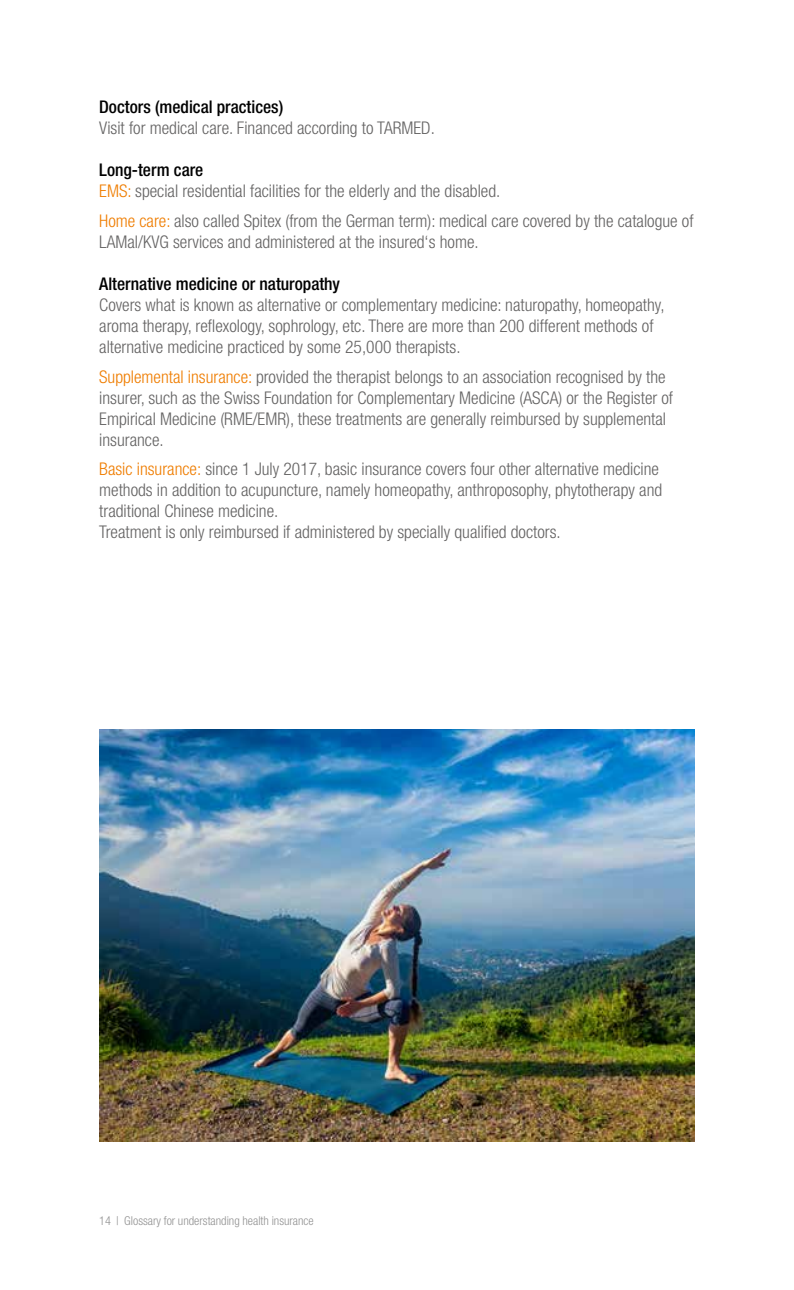
<style>
.page{position:relative;width:794px;height:1290px;background:#fff}
.page>*{position:absolute;margin:0;border:0;box-sizing:border-box;transform-origin:0 0}
.t1{font:300 condensed 17.5px/21px "Helvetica Neue LT";color:#646363}
.t2{font:500 condensed 17.5px "Helvetica Neue LT";color:#000}
.t3{font:300 condensed 12.25px "Helvetica Neue LT";color:#929292}
.s1{font-weight:500;color:#000}
.s2{color:#ef7d00}
</style>
<div class="page">
<img style="left:99px;top:729px;width:595px;height:412px">
<p class="t2" style="left:99px;top:96px;width:185px">Doctors (medical practices)</p>
<p class="t1" style="left:99px;top:117px;width:337px">Visit for medical care. Financed according to TARMED.</p>
<p class="t1" style="left:99px;top:159px;width:402px"><span class="s1">Long-term care<br></span><span class="s2">EMS:</span> special residential facilities for the elderly and the disabled.</p>
<p class="t1" style="left:99px;top:210px;width:596px"><span class="s2">Home care:</span> also called Spitex (from the German term): medical care covered by the catalogue of<br>LAMal/KVG services and administered at the insured‘s home.</p>
<p class="t2" style="left:99px;top:273px;width:242px">Alternative medicine or naturopathy</p>
<p class="t1" style="left:99px;top:294px;width:567px">Covers what is known as alternative or complementary medicine: naturopathy, homeopathy, aroma therapy, reflexology, sophrology, etc. There are more than 200 different methods of alternative medicine practiced by some 25,000 therapists.</p>
<p class="t1" style="left:99px;top:366px;width:575px"><span class="s2">Supplemental insurance:</span> provided the therapist belongs to an association recognised by the insurer, such as the Swiss Foundation for Complementary Medicine (ASCA) or the Register of Empirical Medicine (RME/EMR), these treatments are generally reimbursed by supplemental insurance.</p>
<p class="t1" style="left:99px;top:458px;width:564px"><span class="s2">Basic insurance:</span> since 1 July 2017, basic insurance covers four other alternative medicine methods in addition to acupuncture, namely homeopathy, anthroposophy, phytotherapy and traditional Chinese medicine.<br>Treatment is only reimbursed if administered by specially qualified doctors.</p>
<p class="t3" style="left:99px;top:1214px;width:216px">14 | Glossary for understanding health insurance</p>
</div>
